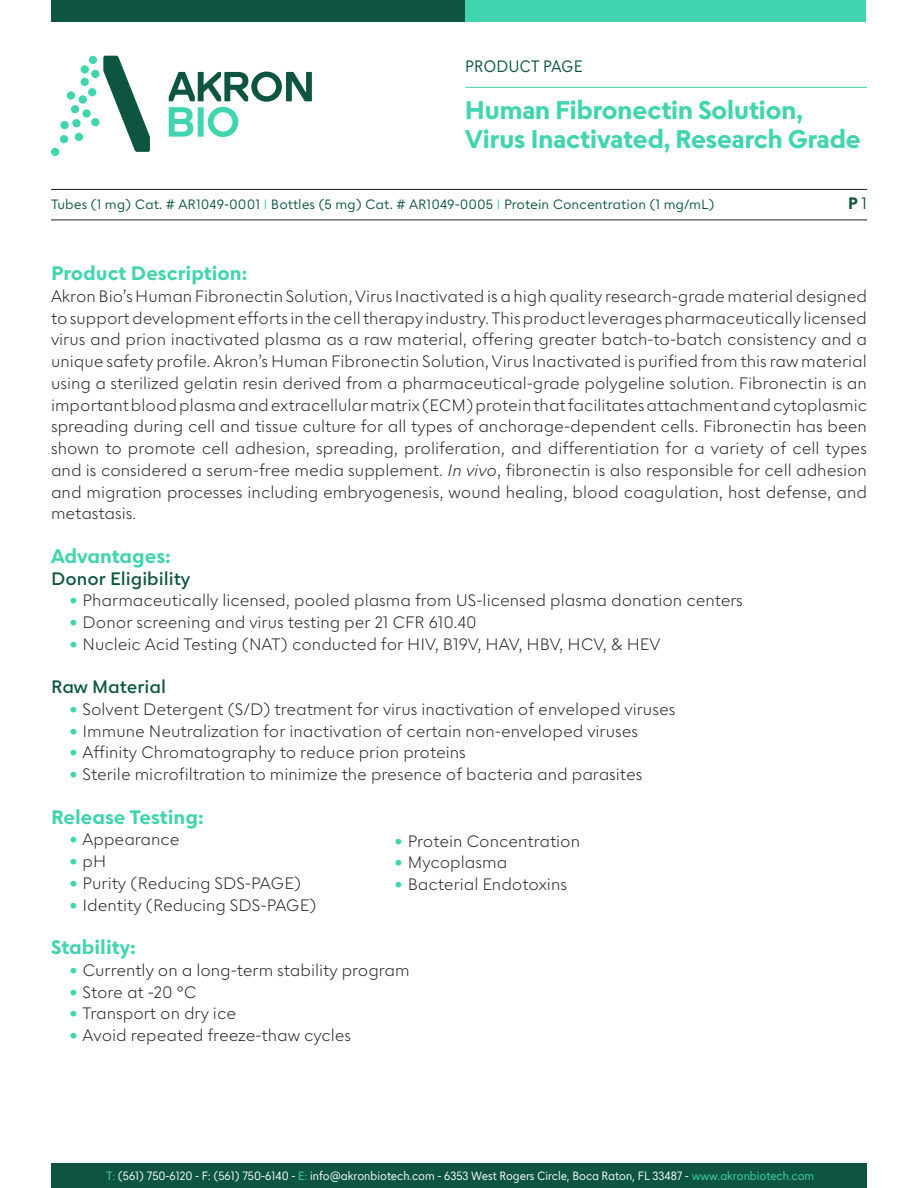
<style>
.page{position:relative;width:918px;height:1188px;background:#fff}
.page>*{position:absolute;margin:0;border:0;box-sizing:border-box;transform-origin:0 0}
.t1{font:700 25.5px "Escalatorv 0.16";color:#40d4af}
.t2{font:700 19.5px "Escalatorv 0.16 Text";color:#40d4af}
.t3{font:600 18px "Escalatorv 0.16 Text";color:#0d5540}
.t4{font:300 16.5px/21.8px "Escalatorv 0.16 Text";color:#231f20;text-align:justify}
.t5{font:16.5px "Escalator B12 Narrow";color:#0d5540}
.t6{font:700 16.5px "Escalator B12 Narrow";color:#0d5540}
.t7{font:13.5px "Escalatorv 0.16 Text";color:#0d5540}
.t8{font:12px "Escalator B12 Narrow";color:#fff}
.s1{color:#40d4af}
.s2{font-weight:400}
.s3{font-style:italic}
.s4{font-family:"Escalatorv 0.16"}
.s5{font-weight:400;font-size:18px;color:#40d4af}
</style>
<div class="page">
<div style="left:452px;top:0;width:414px;height:21px;background:#40d4af"></div>
<div style="left:51px;top:0;width:414px;height:21px;background:#0d5540"></div>
<div style="left:51px;top:1164px;width:816px;height:24px;background:#0d5540"></div>
<svg style="left:169px;top:72px;width:143px;height:65px"></svg>
<svg style="left:103px;top:56px;width:47px;height:96px"></svg>
<div style="left:89px;top:56px;width:8px;height:8px;background:#40d4af;border-radius:50%"></div>
<div style="left:91px;top:70px;width:8px;height:8px;background:#40d4af;border-radius:50%"></div>
<div style="left:81px;top:65px;width:8px;height:9px;background:#40d4af;border-radius:50%"></div>
<div style="left:81px;top:78px;width:8px;height:8px;background:#40d4af;border-radius:50%"></div>
<div style="left:88px;top:88px;width:8px;height:8px;background:#40d4af;border-radius:50%"></div>
<div style="left:79px;top:95px;width:8px;height:9px;background:#40d4af;border-radius:50%"></div>
<div style="left:67px;top:91px;width:8px;height:9px;background:#40d4af;border-radius:50%"></div>
<div style="left:71px;top:105px;width:8px;height:8px;background:#40d4af;border-radius:50%"></div>
<div style="left:82px;top:109px;width:9px;height:9px;background:#40d4af;border-radius:50%"></div>
<div style="left:91px;top:118px;width:8px;height:8px;background:#40d4af;border-radius:50%"></div>
<div style="left:72px;top:119px;width:9px;height:8px;background:#40d4af;border-radius:50%"></div>
<div style="left:60px;top:121px;width:9px;height:8px;background:#40d4af;border-radius:50%"></div>
<div style="left:60px;top:135px;width:8px;height:8px;background:#40d4af;border-radius:50%"></div>
<div style="left:51px;top:148px;width:8px;height:8px;background:#40d4af;border-radius:50%"></div>
<div style="left:75px;top:133px;width:8px;height:8px;background:#40d4af;border-radius:50%"></div>
<hr style="left:51px;top:189px;width:816px;height:1px;background:#231f20">
<hr style="left:465px;top:87px;width:402px;height:1px;background:#40d4af">
<hr style="left:51px;top:220px;width:816px;height:1px;background:#231f20">
<p class="t5" style="left:465px;top:55px;width:119px">PRODUCT PAGE</p>
<p class="t1" style="left:465px;top:95px;width:339px">Human Fibronectin Solution,</p>
<p class="t1" style="left:465px;top:123px;width:397px">Virus Inactivated, Research Grade</p>
<p class="t7" style="left:51px;top:195px;width:665px">Tubes (1 mg) Cat. # AR1049-0001 <span class="s1">I</span> Bottles (5 mg) Cat. # AR1049-0005 <span class="s1">I</span> Protein Concentration (1 mg/mL)</p>
<p class="t6" style="left:848px;top:193px;width:20px">P <span class="s2">1</span></p>
<p class="t2" style="left:51px;top:261px;width:198px">Product Description:</p>
<p class="t4" style="left:51px;top:285px;width:818px">Akron Bio’s Human Fibronectin Solution, Virus Inactivated is a high quality research-grade material designed to support development efforts in the cell therapy industry. This product leverages pharmaceutically licensed virus and prion inactivated plasma as a raw material, offering greater batch-to-batch consistency and a unique safety profile. Akron’s Human Fibronectin Solution, Virus Inactivated is purified from this raw material using a sterilized gelatin resin derived from a pharmaceutical-grade polygeline solution. Fibronectin is an important blood plasma and extracellular matrix (ECM) protein that facilitates attachment and cytoplasmic spreading during cell and tissue culture for all types of anchorage-dependent cells. Fibronectin has been shown to promote cell adhesion, spreading, proliferation, and differentiation for a variety of cell types and is considered a serum-free media supplement. <span class="s3">In vivo</span>, fibronectin is also responsible for cell adhesion and migration processes including embryogenesis, wound healing, blood coagulation, host defense, and metastasis<span class="s4">.</span></p>
<p class="t2" style="left:51px;top:544px;width:121px">Advantages:</p>
<p class="t3" style="left:51px;top:567px;width:141px">Donor Eligibility</p>
<p class="t4" style="left:69px;top:589px;width:675px"><span class="s5">•</span> Pharmaceutically licensed, pooled plasma from US-licensed plasma donation centers</p>
<p class="t4" style="left:69px;top:611px;width:409px"><span class="s5">•</span> Donor screening and virus testing per 21 CFR 610.40</p>
<p class="t4" style="left:69px;top:633px;width:593px"><span class="s5">•</span> Nucleic Acid Testing (NAT) conducted for HIV, B19V, HAV, HBV, HCV, &amp; HEV</p>
<p class="t3" style="left:51px;top:676px;width:116px">Raw Material</p>
<p class="t4" style="left:69px;top:698px;width:608px"><span class="s5">•</span> Solvent Detergent (S/D) treatment for virus inactivation of enveloped viruses</p>
<p class="t4" style="left:69px;top:720px;width:571px"><span class="s5">•</span> Immune Neutralization for inactivation of certain non-enveloped viruses</p>
<p class="t4" style="left:69px;top:742px;width:398px"><span class="s5">•</span> Affinity Chromatography to reduce prion proteins</p>
<p class="t4" style="left:69px;top:763px;width:575px"><span class="s5">•</span> Sterile microfiltration to minimize the presence of bacteria and parasites</p>
<p class="t2" style="left:51px;top:805px;width:154px">Release Testing:</p>
<p class="t4" style="left:69px;top:829px;width:112px"><span class="s5">•</span> Appearance</p>
<p class="t4" style="left:69px;top:850px;width:39px"><span class="s5">•</span> pH</p>
<p class="t4" style="left:69px;top:872px;width:234px"><span class="s5">•</span> Purity (Reducing SDS-PAGE)</p>
<p class="t4" style="left:69px;top:894px;width:249px"><span class="s5">•</span> Identity (Reducing SDS-PAGE)</p>
<p class="t2" style="left:51px;top:936px;width:86px">Stability:</p>
<p class="t4" style="left:69px;top:959px;width:342px"><span class="s5">•</span> Currently on a long-term stability program</p>
<p class="t4" style="left:69px;top:981px;width:129px"><span class="s5">•</span> Store at -20 °C</p>
<p class="t4" style="left:69px;top:1003px;width:169px"><span class="s5">•</span> Transport on dry ice</p>
<p class="t4" style="left:69px;top:1024px;width:284px"><span class="s5">•</span> Avoid repeated freeze-thaw cycles</p>
<p class="t4" style="left:394px;top:830px;width:187px"><span class="s5">•</span> Protein Concentration</p>
<p class="t4" style="left:394px;top:851px;width:114px"><span class="s5">•</span> Mycoplasma</p>
<p class="t4" style="left:394px;top:873px;width:174px"><span class="s5">•</span> Bacterial Endotoxins</p>
<p class="t8" style="left:106px;top:1168px;width:710px"><span class="s1">T:</span> (561) 750-6120 - F: (561) 750-6140 - <span class="s1">E:</span> info@akronbiotech.com - 6353 West Rogers Circle, Boca Raton, FL 33487 - <span class="s1">www.akronbiotech.com</span></p>
</div>
